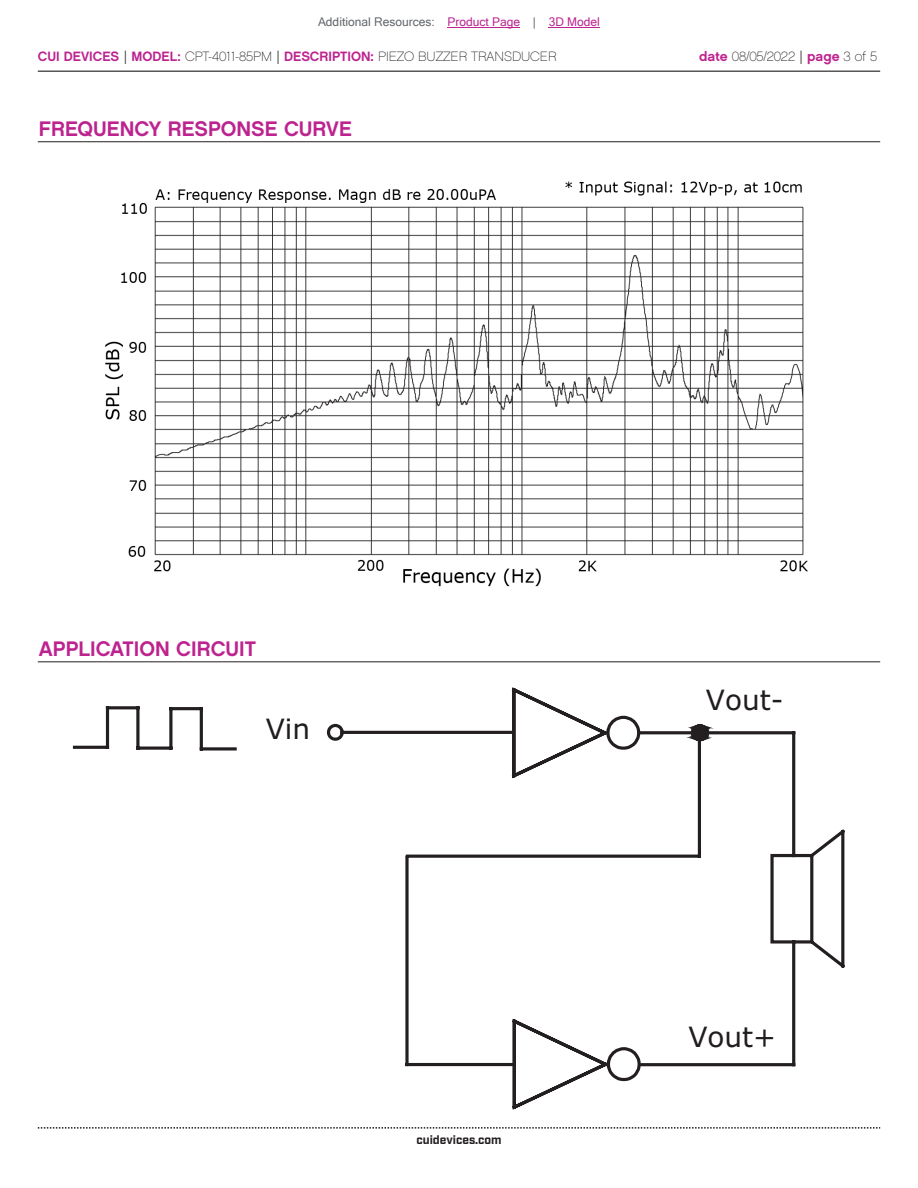
<style>
.page{position:relative;width:918px;height:1188px;background:#fff}
.page>*{position:absolute;margin:0;border:0;box-sizing:border-box;transform-origin:0 0}
.t1{font:27.9px "Verdana";color:#211d1e}
.t2{font:21px "Chalet New York Nineteen Sixty";color:#bd238f}
.t3{font:13.5px "Chalet Paris Nineteen Sixty";color:#231f20}
.t4{font:12px "Microsoft Sans Serif";color:#63676b}
.t5{font:700 12px "Industry";color:#231f20}
.s1{color:#bd238f}
.s2{font-family:"Chalet New York Nineteen Sixty";color:#bd238f}
.s3{font-family:"Industry"}
</style>
<div class="page">
<hr style="left:38px;top:71px;width:842px;height:1px;background:#231f20">
<svg style="left:38px;top:1127px;width:842px;height:2px"></svg>
<hr style="left:38px;top:661px;width:842px;height:1px;background:#231f20">
<hr style="left:38px;top:141px;width:842px;height:1px;background:#231f20">
<img style="left:105px;top:181px;width:703px;height:406px">
<svg style="left:73px;top:706px;width:772px;height:361px"></svg>
<svg style="left:510px;top:687px;width:133px;height:423px"></svg>
<svg style="left:746px;top:722px;width:83px;height:21px"></svg>
<svg style="left:404px;top:722px;width:342px;height:346px"></svg>
<hr style="left:448px;top:27px;width:72px;height:1px;background:#bd238f">
<hr style="left:549px;top:27px;width:51px;height:1px;background:#bd238f">
<p class="t4" style="left:318px;top:15px;width:283px">Additional Resources: <span class="s1">Product Page</span> | <span class="s1">3D Model</span></p>
<p class="t3" style="left:38px;top:48px;width:520px"><span class="s2">CUI DEVICES</span> <span class="s3">|</span> <span class="s2">MODEL:</span> CPT-4011-85PM <span class="s3">|</span> <span class="s2">DESCRIPTION:</span> PIEZO BUZZER TRANSDUCER</p>
<p class="t3" style="left:699px;top:48px;width:179px"><span class="s2">date</span> 08/05/2022 <span class="s3">|</span> <span class="s2">page</span> 3 of 5</p>
<h2 class="t2" style="left:39px;top:115px;width:314px">FREQUENCY RESPONSE CURVE</h2>
<h2 class="t2" style="left:39px;top:635px;width:219px">APPLICATION CIRCUIT</h2>
<h1 class="t1" style="left:266px;top:709px;width:46px">Vin</h1>
<p class="t5" style="left:416px;top:1132px;width:87px">cuidevices.com</p>
<h1 class="t1" style="left:706px;top:681px;width:79px">Vout-</h1>
<h1 class="t1" style="left:688px;top:1018px;width:89px">Vout+</h1>
</div>
